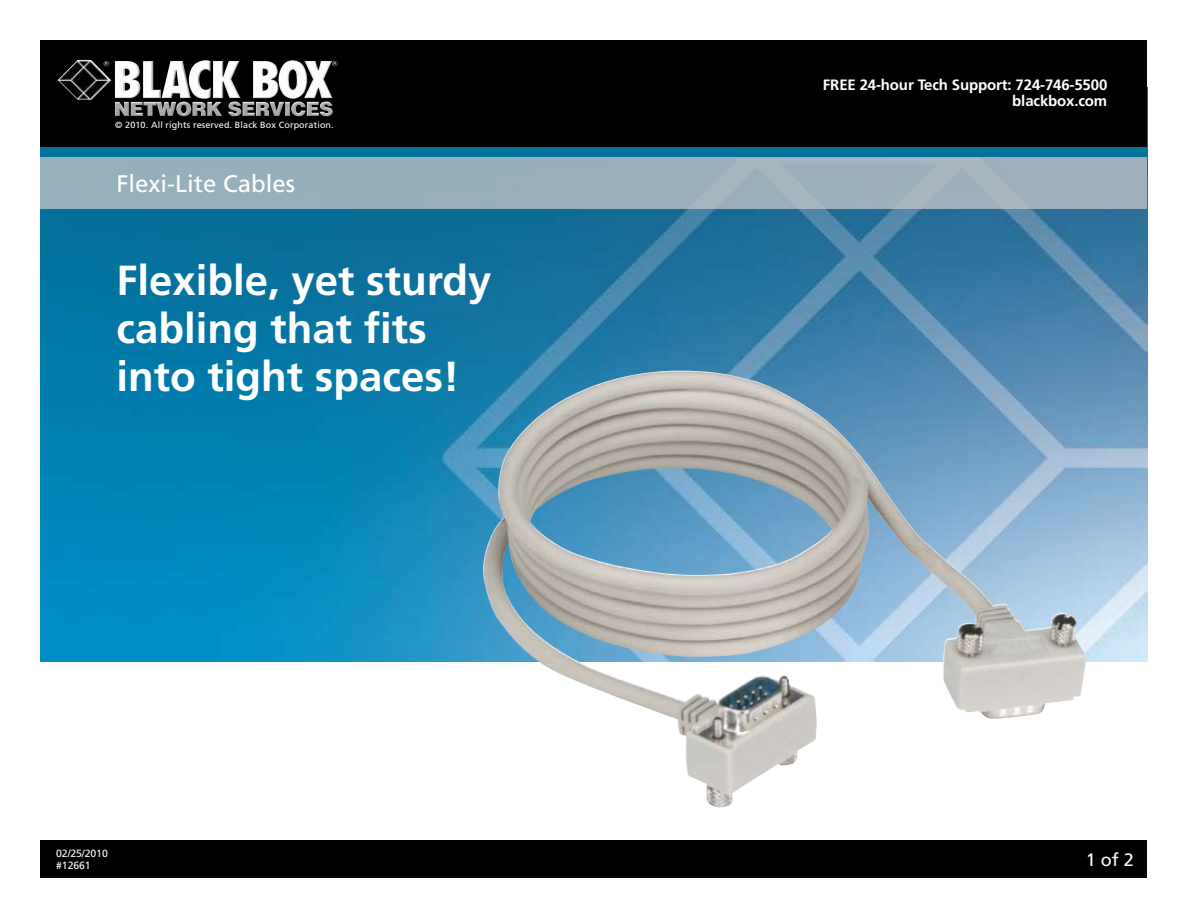
<style>
.page{position:relative;width:1188px;height:918px;background:#fff}
.page>*{position:absolute;margin:0;border:0;box-sizing:border-box;transform-origin:0 0}
.t1{font:700 42px/48px "Frutiger";color:#fff}
.t2{font:24px "Frutiger";color:#fff}
.t3{font:18px "Frutiger";color:#fff}
.t4{font:700 15px/16.5px "Frutiger";letter-spacing:-.01em;color:#fff;text-align:right}
.t5{font:10.5px/12px "Frutiger";letter-spacing:-.01em;color:#fff}
.t6{font:9px "Frutiger";letter-spacing:.015em;color:#fff}
</style>
<div class="page">
<img style="left:40px;top:209px;width:1108px;height:453px">
<div style="left:40px;top:40px;width:1108px;height:107px;background:#000"></div>
<div style="left:40px;top:147px;width:1108px;height:10px;background:#00729c"></div>
<div style="left:40px;top:157px;width:1108px;height:52px;background:linear-gradient(to right,#93b0bb,#a1b1bc)"></div>
<img style="left:58px;top:60px;width:275px;height:43px">
<div style="left:40px;top:840px;width:1108px;height:38px;background:#000"></div>
<img style="left:483px;top:371px;width:603px;height:437px">
<p class="t6" style="left:115px;top:120px;width:220px">© 2010. All rights reserved. Black Box Corporation.</p>
<p class="t2" style="left:117px;top:169px;width:180px">Flexi-Lite Cables</p>
<p class="t1" style="left:117px;top:257px;width:377px">Flexible, yet sturdy cabling that fits into tight spaces!</p>
<p class="t5" style="left:56px;top:847px;width:53px">02/25/2010 #12661</p>
<p class="t4" style="left:823px;top:76px;width:286px">Free 24-hour tech support: 724-746-5500 blackbox.com</p>
<p class="t3" style="left:1086px;top:849px;width:50px">1 of 2</p>
</div>
